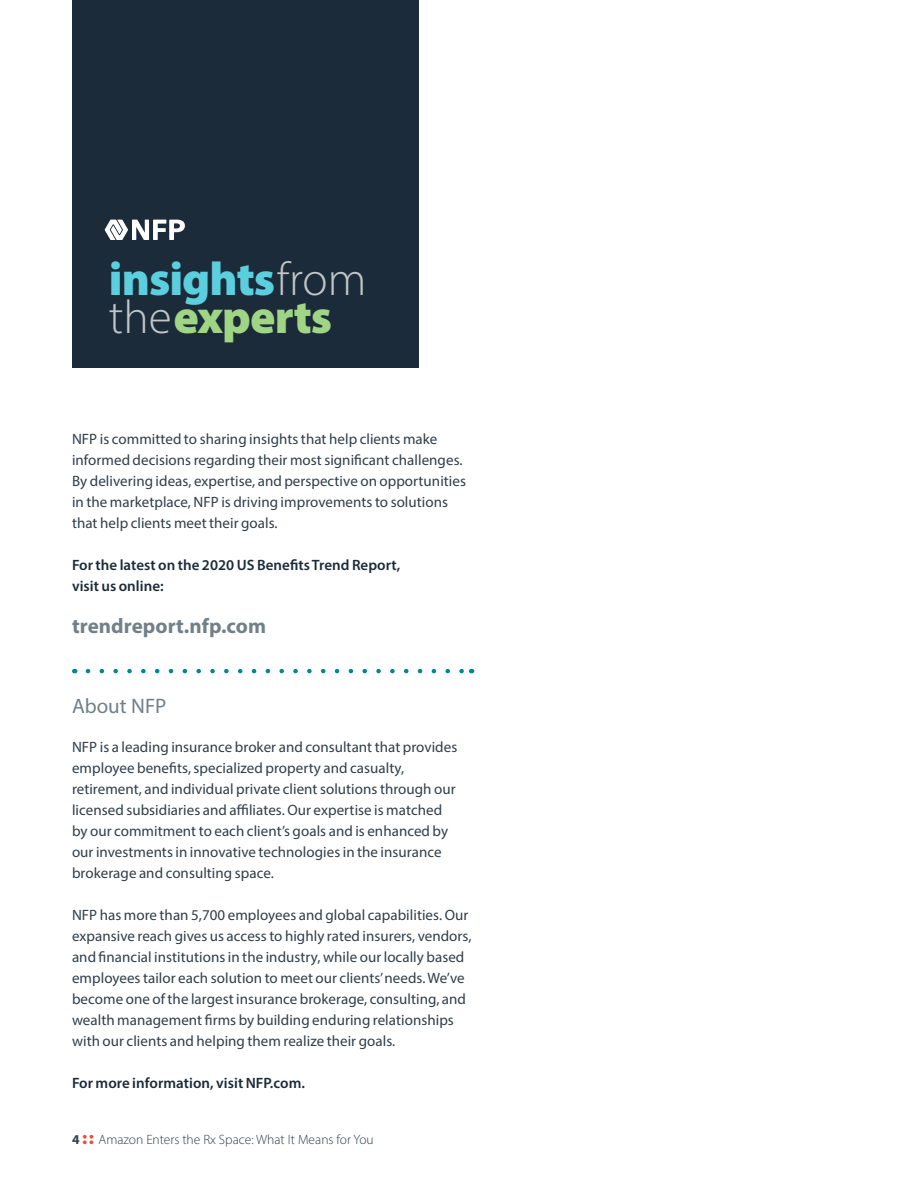
<style>
.page{position:relative;width:918px;height:1188px;background:#fff}
.page>*{position:absolute;margin:0;border:0;box-sizing:border-box;transform-origin:0 0}
.t1{font:900 47.25px/38.7px "Myriad Pro";letter-spacing:-.02em;color:#5ccfdf}
.t2{font:700 21px "Myriad Pro";letter-spacing:.005em;color:#72808a}
.t3{font:21px "Myriad Pro";color:#72808a}
.t4{font:15px/21px "Myriad Pro";letter-spacing:.005em;color:#303e49}
.t5{font:600 15px/21px "Myriad Pro";letter-spacing:.005em;color:#1c2b39}
.t6{font:300 13.5px "Myriad Pro";color:#303e49}
.s1{font-weight:300;color:#bfc5c8}
.s2{color:#9fd584}
.s3{font-weight:700}
.s4{font-weight:900;font-size:18px;color:#f04937}
</style>
<div class="page">
<svg style="left:88px;top:669px;width:376px;height:4px"></svg>
<div style="left:72px;top:0;width:346px;height:367px;background:#1c2b39"></div>
<svg style="left:105px;top:220px;width:80px;height:20px"></svg>
<h1 class="t1" style="left:109px;top:257px;width:259px">insights<span class="s1">from the</span><span class="s2">experts</span></h1>
<p class="t4" style="left:72px;top:428px;width:396px">NFP is committed to sharing insights that help clients make informed decisions regarding their most significant challenges.<br>By delivering ideas, expertise, and perspective on opportunities in the marketplace, NFP is driving improvements to solutions that help clients meet their goals.</p>
<p class="t5" style="left:72px;top:554px;width:330px">For the latest on the 2020 US Benefits Trend Report, visit us online:</p>
<h2 class="t2" style="left:72px;top:612px;width:196px">trendreport.nfp.com</h2>
<h2 class="t3" style="left:72px;top:693px;width:96px">About NFP</h2>
<p class="t4" style="left:72px;top:736px;width:387px">NFP is a leading insurance broker and consultant that provides employee benefits, specialized property and casualty, retirement, and individual private client solutions through our licensed subsidiaries and affiliates. Our expertise is matched by our commitment to each client’s goals and is enhanced by our investments in innovative technologies in the insurance brokerage and consulting space.</p>
<p class="t4" style="left:72px;top:904px;width:401px">NFP has more than 5,700 employees and global capabilities. Our expansive reach gives us access to highly rated insurers, vendors, and financial institutions in the industry, while our locally based employees tailor each solution to meet our clients’ needs. We’ve become one of the largest insurance brokerage, consulting, and wealth management firms by building enduring relationships with our clients and helping them realize their goals.</p>
<p class="t5" style="left:72px;top:1072px;width:235px">For more information, visit NFP.com.</p>
<p class="t6" style="left:72px;top:1131px;width:303px"><span class="s3">4</span> <span class="s4">: :</span> Amazon Enters the Rx Space: What It Means for You</p>
</div>
